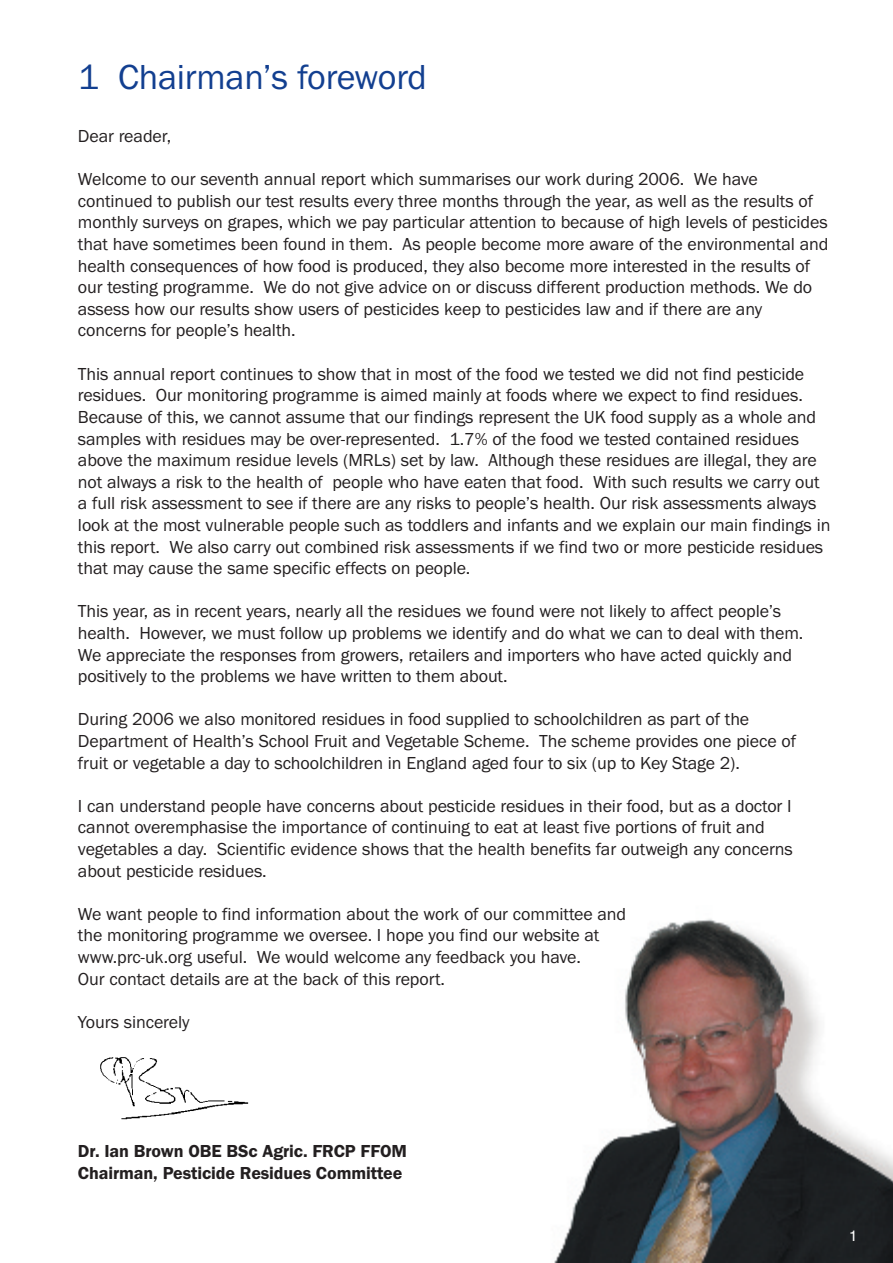
<style>
.page{position:relative;width:893px;height:1263px;background:#fff}
.page>*{position:absolute;margin:0;border:0;box-sizing:border-box;transform-origin:0 0}
.t1{font:36px "Franklin Got T";letter-spacing:-.005em;color:#123f90}
.t2{font:18px/21.6px "Franklin Got T";letter-spacing:-.005em;color:#231f20}
.t3{font:600 18px/21.6px "Franklin Got T";letter-spacing:-.005em;color:#231f20}
.t4{font:15px "Helvetica";color:#fff}
</style>
<div class="page">
<svg style="left:100px;top:919px;width:793px;height:344px"></svg>
<h1 class="t1" style="left:78px;top:65px;width:350px">1 Chairman’s foreword</h1>
<p class="t2" style="left:78px;top:127px;width:95px">Dear reader,</p>
<p class="t2" style="left:78px;top:170px;width:752px">Welcome to our seventh annual report which summarises our work during 2006. We have continued to publish our test results every three months through the year, as well as the results of monthly surveys on grapes, which we pay particular attention to because of high levels of pesticides that have sometimes been found in them. As people become more aware of the environmental and health consequences of how food is produced, they also become more interested in the results of our testing programme. We do not give advice on or discuss different production methods. We do assess how our results show users of pesticides keep to pesticides law and if there are any concerns for people’s health.</p>
<p class="t2" style="left:78px;top:364px;width:754px">This annual report continues to show that in most of the food we tested we did not find pesticide residues. Our monitoring programme is aimed mainly at foods where we expect to find residues.<br>Because of this, we cannot assume that our findings represent the UK food supply as a whole and samples with residues may be over-represented. 1.7% of the food we tested contained residues above the maximum residue levels (MRLs) set by law. Although these residues are illegal, they are not always a risk to the health of people who have eaten that food. With such results we carry out a full risk assessment to see if there are any risks to people’s health. Our risk assessments always look at the most vulnerable people such as toddlers and infants and we explain our main findings in this report. We also carry out combined risk assessments if we find two or more pesticide residues that may cause the same specific effects on people.</p>
<p class="t2" style="left:78px;top:602px;width:727px">This year, as in recent years, nearly all the residues we found were not likely to affect people’s health. However, we must follow up problems we identify and do what we can to deal with them.<br>We appreciate the responses from growers, retailers and importers who have acted quickly and positively to the problems we have written to them about.</p>
<p class="t2" style="left:78px;top:710px;width:720px">During 2006 we also monitored residues in food supplied to schoolchildren as part of the<br>Department of Health’s School Fruit and Vegetable Scheme. The scheme provides one piece of fruit or vegetable a day to schoolchildren in England aged four to six (up to Key Stage 2).</p>
<p class="t2" style="left:78px;top:796px;width:716px">I can understand people have concerns about pesticide residues in their food, but as a doctor I cannot overemphasise the importance of continuing to eat at least five portions of fruit and vegetables a day. Scientific evidence shows that the health benefits far outweigh any concerns about pesticide residues.</p>
<p class="t2" style="left:78px;top:904px;width:550px">We want people to find information about the work of our committee and the monitoring programme we oversee. I hope you find our website at www.prc-uk.org useful. We would welcome any feedback you have.<br>Our contact details are at the back of this report.</p>
<p class="t2" style="left:78px;top:1012px;width:113px">Yours sincerely</p>
<p class="t3" style="left:78px;top:1142px;width:330px">Dr. Ian Brown OBE BSc Agric. FRCP FFOM<br>Chairman, Pesticide Residues Committee</p>
<p class="t4" style="left:849px;top:1227px;width:10px">1</p>
</div>
